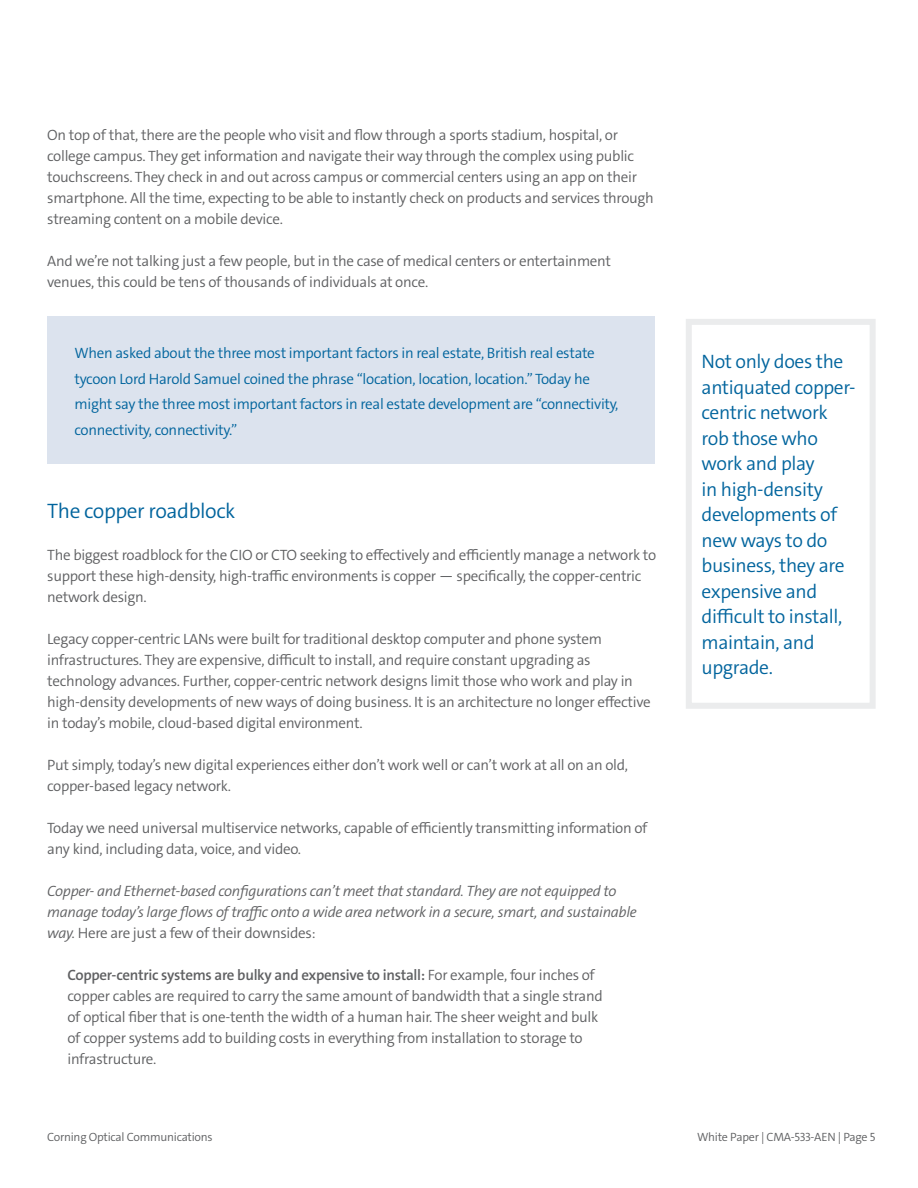
<style>
.page{position:relative;width:918px;height:1188px;background:#fff}
.page>*{position:absolute;margin:0;border:0;box-sizing:border-box;transform-origin:0 0}
.t1{font:300 21px "The Sans C4 s";letter-spacing:-.02em;color:#00649d}
.t2{font:300 19.5px/25.5px "The Sans C4 s";letter-spacing:-.02em;color:#00649d}
.t3{font:300 15px/21px "The Sans C4 s";letter-spacing:-.02em;color:#5f6062}
.t4{font:300 15px/25.5px "The Sans C4 s";letter-spacing:-.02em;color:#00649d}
.t5{font:italic 300 15px/21px "The Sans C4 s";letter-spacing:-.02em;color:#5f6062}
.t6{font:300 12px "The Sans C4 s";letter-spacing:-.02em;color:#5f6062}
.s1{font-style:normal}
.s2{font-weight:600}
</style>
<div class="page">
<div style="left:47px;top:317px;width:608px;height:147px;background:#dce3ee"></div>
<div style="left:686px;top:319px;width:190px;height:390px;border:6px solid #ebeced"></div>
<p class="t3" style="left:47px;top:125px;width:608px">On top of that, there are the people who visit and flow through a sports stadium, hospital, or college campus. They get information and navigate their way through the complex using public touchscreens. They check in and out across campus or commercial centers using an app on their smartphone. All the time, expecting to be able to instantly check on products and services through streaming content on a mobile device.</p>
<p class="t3" style="left:47px;top:251px;width:565px">And we’re not talking just a few people, but in the case of medical centers or entertainment venues, this could be tens of thousands of individuals at once.</p>
<p class="t4" style="left:75px;top:340px;width:546px">When asked about the three most important factors in real estate, British real estate tycoon Lord Harold Samuel coined the phrase “location, location, location.” Today he might say the three most important factors in real estate development are “connectivity, connectivity, connectivity.”</p>
<h2 class="t2" style="left:702px;top:349px;width:156px">Not only does the antiquated copper&shy;centric network rob those who work and play<br>in high-density developments of new ways to do business, they are expensive and difficult to install, maintain, and upgrade.</h2>
<h1 class="t1" style="left:47px;top:498px;width:190px">The copper roadblock</h1>
<p class="t3" style="left:47px;top:545px;width:611px">The biggest roadblock for the CIO or CTO seeking to effectively and efficiently manage a network to support these high-density, high-traffic environments is copper — specifically, the copper-centric network design.</p>
<p class="t3" style="left:47px;top:629px;width:605px">Legacy copper-centric LANs were built for traditional desktop computer and phone system infrastructures. They are expensive, difficult to install, and require constant upgrading as technology advances. Further, copper-centric network designs limit those who work and play in high-density developments of new ways of doing business. It is an architecture no longer effective in today’s mobile, cloud-based digital environment.</p>
<p class="t3" style="left:47px;top:755px;width:582px">Put simply, today’s new digital experiences either don’t work well or can’t work at all on an old, copper-based legacy network.</p>
<p class="t3" style="left:47px;top:818px;width:602px">Today we need universal multiservice networks, capable of efficiently transmitting information of any kind, including data, voice, and video.</p>
<p class="t5" style="left:47px;top:881px;width:591px">Copper- and Ethernet-based configurations can’t meet that standard. They are not equipped to manage today’s large flows of traffic onto a wide area network in a secure, smart, and sustainable way. <span class="s1">Here are just a few of their downsides:</span></p>
<p class="t3" style="left:68px;top:965px;width:537px"><span class="s2">Copper-centric systems are bulky and expensive to install:</span> For example, four inches of copper cables are required to carry the same amount of bandwidth that a single strand of optical fiber that is one-tenth the width of a human hair. The sheer weight and bulk of copper systems add to building costs in everything from installation to storage to infrastructure.</p>
<p class="t6" style="left:47px;top:1130px;width:167px">Corning Optical Communications</p>
<p class="t6" style="left:697px;top:1130px;width:180px">White Paper | CMA-533-AEN | Page 5</p>
</div>
